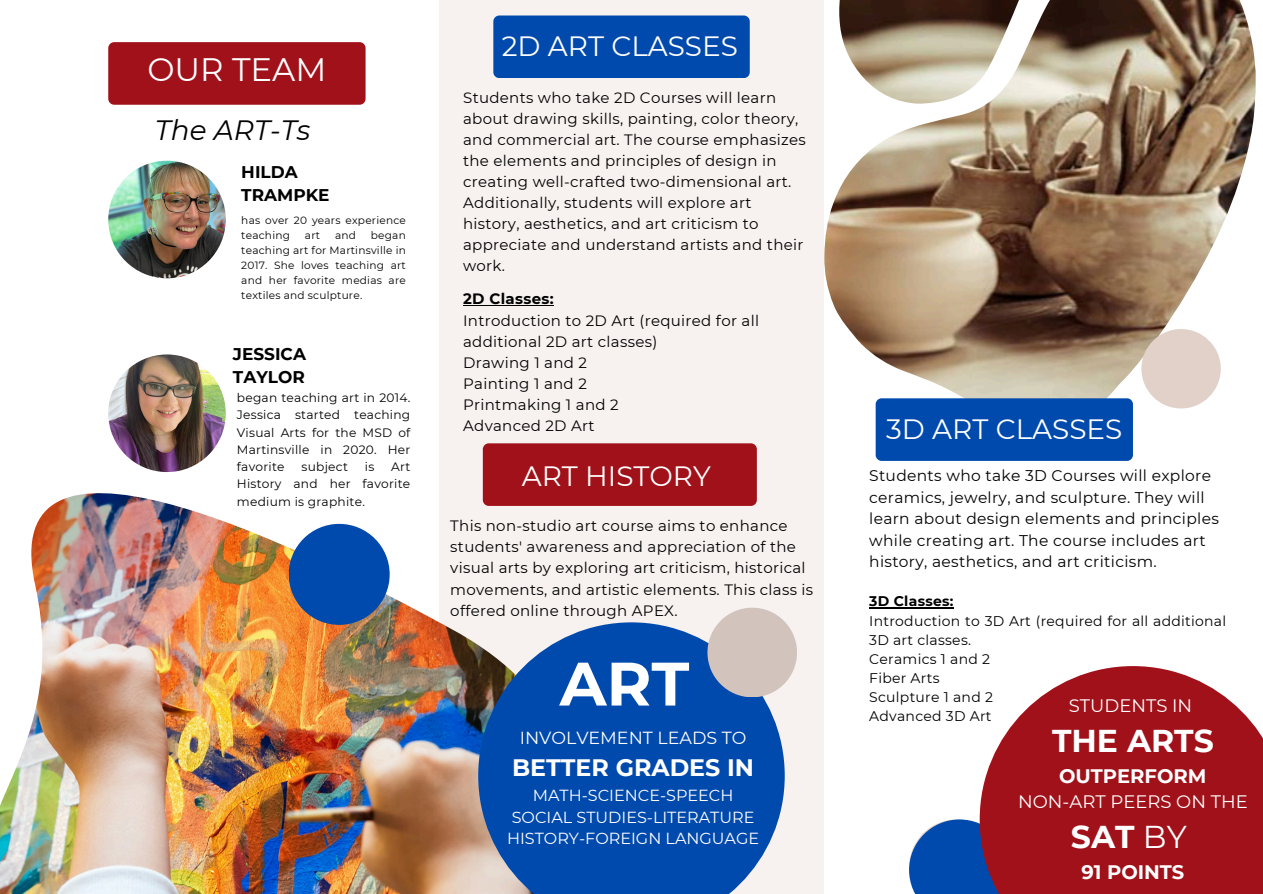
<style>
.page{position:relative;width:1263px;height:894px;background:#fff}
.page>*{position:absolute;margin:0;border:0;box-sizing:border-box;transform-origin:0 0}
.t1{font:700 61.2px "Montserrat";color:#fff}
.t2{font:32.4px "Montserrat";color:#fff}
.t3{font:700 31.5px "Montserrat";color:#fff}
.t4{font:27.9px "Montserrat";color:#fff}
.t5{font:italic 27.9px "Montserrat";color:#000}
.t6{font:700 23.7px "Montserrat";color:#fff}
.t7{font:700 19.5px "Montserrat";color:#fff}
.t8{font:18px "Montserrat";color:#fff}
.t9{font:17.55px "Montserrat";color:#fff}
.t10{font:700 16.95px/23px "Montserrat";color:#000}
.t11{font:16.05px/21.9px "Montserrat";color:#fff;text-align:center}
.t12{font:15.45px/21.3px "Montserrat";letter-spacing:.02em;color:#000}
.t13{font:15px/21px "Montserrat";letter-spacing:.02em;color:#000}
.t14{font:700 15px "Montserrat";letter-spacing:.02em;color:#000}
.t15{font:13.95px/19.2px "Montserrat";letter-spacing:.02em;color:#000}
.t16{font:700 13.95px "Montserrat";letter-spacing:.02em;color:#000}
.t17{font:12.15px/17.2px "Montserrat";letter-spacing:.02em;color:#000;text-align:justify}
.t18{font:10.5px/15px "Montserrat";letter-spacing:.02em;color:#000}
.s1{font-weight:400}
</style>
<div class="page">
<div style="left:439px;top:0;width:385px;height:893px;background:#f7f2f0"></div>
<img style="left:824px;top:0;width:431px;height:427px">
<img style="left:0;top:492px;width:487px;height:401px">
<svg style="left:478px;top:622px;width:307px;height:271px;background:#1c5bb0"></svg>
<div style="left:1141px;top:329px;width:80px;height:79px;background:#e1d1c9;border-radius:50%"></div>
<div style="left:289px;top:523px;width:101px;height:101px;background:#004aad;border-radius:50%"></div>
<div style="left:707px;top:607px;width:90px;height:90px;background:#d2c3bc;border-radius:50%"></div>
<div style="left:876px;top:398px;width:257px;height:63px;background:#004aad;border-radius:6px"></div>
<div style="left:493px;top:15px;width:257px;height:63px;background:#004aad;border-radius:6px"></div>
<div style="left:108px;top:42px;width:258px;height:63px;background:#a1111a;border-radius:6px"></div>
<img style="left:108px;top:161px;width:118px;height:117px;border-radius:50%">
<img style="left:108px;top:354px;width:118px;height:118px;border-radius:50%">
<hr style="left:869px;top:607px;width:85px;height:1px;background:#000">
<hr style="left:463px;top:305px;width:91px;height:1px;background:#000">
<div style="left:483px;top:443px;width:274px;height:63px;background:#a1111a;border-radius:6px"></div>
<svg style="left:909px;top:819px;width:71px;height:74px;background:#1f60b6"></svg>
<svg style="left:980px;top:666px;width:283px;height:227px;background:#ab2e36"></svg>
<p class="t2" style="left:147px;top:49px;width:181px">OUR TEAM</p>
<p class="t5" style="left:155px;top:113px;width:157px">The ART-Ts</p>
<p class="t10" style="left:241px;top:160px;width:90px">HILDA<br>TRAMPKE</p>
<p class="t18" style="left:241px;top:213px;width:166px">has over 20 years experience teaching</p>
<p class="t18" style="left:241px;top:228px;width:166px;text-align:justify;text-indent:130px">began teaching art for Martinsville in 2017. She loves teaching art and her favorite medias are textiles and sculpture.</p>
<p class="t18" style="left:305px;top:228px;width:17px">art</p>
<p class="t18" style="left:335px;top:228px;width:22px">and</p>
<p class="t10" style="left:233px;top:342px;width:75px">JESSICA<br>TAYLOR</p>
<p class="t17" style="left:237px;top:389px;width:175px">began teaching art in 2014.<br>Jessica started teaching Visual Arts for the MSD of Martinsville in 2020. Her favorite</p>
<p class="t17" style="left:302px;top:458px;width:48px">subject</p>
<p class="t17" style="left:365px;top:458px;width:11px">is</p>
<p class="t17" style="left:237px;top:458px;width:175px;text-indent:154px">Art History and her favorite medium is graphite.</p>
<h2 class="t4" style="left:502px;top:29px;width:238px">2D ART CLASSES</h2>
<p class="t13" style="left:463px;top:87px;width:344px">Students who take 2D Courses will learn about drawing skills, painting, color theory, and commercial art. The course emphasizes the elements and principles of design in creating well-crafted two-dimensional art.<br>Additionally, students will explore art history, aesthetics, and art criticism to appreciate and understand artists and their work.</p>
<h2 class="t14" style="left:463px;top:290px;width:92px">2D Classes:</h2>
<p class="t13" style="left:463px;top:309px;width:297px">Introduction to 2D Art (required for all additional 2D art classes)</p>
<p class="t13" style="left:463px;top:351px;width:125px">Drawing 1 and 2</p>
<p class="t13" style="left:463px;top:372px;width:125px">Painting 1 and 2</p>
<p class="t13" style="left:463px;top:393px;width:157px">Printmaking 1 and 2</p>
<p class="t13" style="left:463px;top:414px;width:133px">Advanced 2D Art</p>
<p class="t4" style="left:522px;top:459px;width:191px">ART HISTORY</p>
<p class="t13" style="left:450px;top:514px;width:364px">This non-studio art course aims to enhance students' awareness and appreciation of the visual arts by exploring art criticism, historical movements, and artistic elements. This class is offered online through APEX.</p>
<p class="t1" style="left:560px;top:646px;width:131px">ART</p>
<p class="t9" style="left:520px;top:726px;width:228px">INVOLVEMENT LEADS TO</p>
<p class="t6" style="left:512px;top:752px;width:243px">BETTER GRADES IN</p>
<p class="t11" style="left:507px;top:783px;width:254px">MATH-SCIENCE-SPEECH<br>SOCIAL STUDIES-LITERATURE<br>HISTORY-FOREIGN LANGUAGE</p>
<p class="t4" style="left:886px;top:411px;width:238px">3D ART CLASSES</p>
<h6 class="t12" style="left:869px;top:465px;width:351px">Students who take 3D Courses will explore ceramics, jewelry, and sculpture. They will learn about design elements and principles while creating art. The course includes art history, aesthetics, and art criticism.</h6>
<h1 class="t16" style="left:869px;top:592px;width:86px">3D Classes:</h1>
<h3 class="t15" style="left:869px;top:610px;width:358px">Introduction to 3D Art (required for all additional<br>3D art classes.</h3>
<p class="t15" style="left:869px;top:649px;width:122px">Ceramics 1 and 2</p>
<h4 class="t15" style="left:869px;top:668px;width:72px">Fiber Arts</h4>
<p class="t15" style="left:869px;top:687px;width:125px">Sculpture 1 and 2</p>
<h4 class="t15" style="left:869px;top:706px;width:124px">Advanced 3D Art</h4>
<h5 class="t8" style="left:1069px;top:694px;width:125px">STUDENTS IN</h5>
<h5 class="t3" style="left:1052px;top:721px;width:163px">THE ARTS</h5>
<h5 class="t7" style="left:1059px;top:764px;width:149px">OUTPERFORM</h5>
<h5 class="t8" style="left:1018px;top:790px;width:231px">NON-ART PEERS ON THE</h5>
<h5 class="t3" style="left:1071px;top:816px;width:117px">SAT <span class="s1">BY</span></h5>
<h5 class="t7" style="left:1081px;top:859px;width:104px">91 POINTS</h5>
</div>
